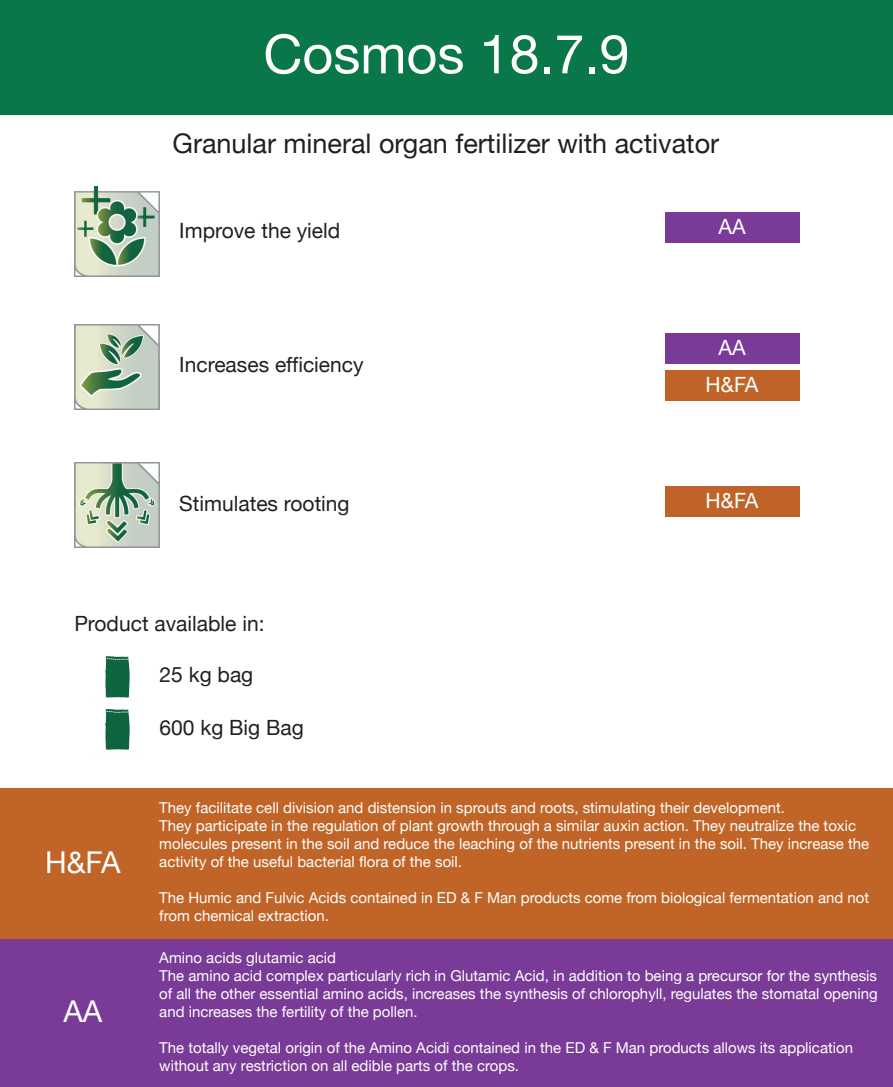
<style>
.page{position:relative;width:893px;height:1087px;background:#fff}
.page>*{position:absolute;margin:0;border:0;box-sizing:border-box;transform-origin:0 0}
.t1{font:54px "Helvetica Neue";color:#fff}
.t2{font:30px "Helvetica Neue";color:#fff}
.t3{font:27px "Helvetica Neue";color:#231f20}
.t4{font:21px "Helvetica Neue";color:#231f20}
.t5{font:21px "Helvetica Neue";letter-spacing:-.03em;color:#fff}
.t6{font:15px/18px "Helvetica Neue";color:#fff}
</style>
<div class="page">
<div style="left:0;top:0;width:893px;height:114px;background:#0a7749"></div>
<img style="left:74px;top:462px;width:86px;height:85px">
<img style="left:74px;top:186px;width:86px;height:90px">
<img style="left:105px;top:656px;width:25px;height:94px">
<div style="left:665px;top:212px;width:134px;height:31px;background:#793b97"></div>
<img style="left:74px;top:324px;width:86px;height:85px">
<div style="left:665px;top:486px;width:134px;height:30px;background:#c06328"></div>
<div style="left:665px;top:370px;width:134px;height:31px;background:#c06328"></div>
<div style="left:665px;top:333px;width:134px;height:30px;background:#793b97"></div>
<div style="left:0;top:936px;width:893px;height:150px;background:#793b97"></div>
<div style="left:0;top:788px;width:893px;height:150px;background:#c06428"></div>
<h1 class="t1" style="left:263px;top:15px;width:368px">Cosmos 18.7.9</h1>
<h3 class="t3" style="left:173px;top:124px;width:548px">Granular mineral organ fertilizer with activator</h3>
<h3 class="t4" style="left:179px;top:216px;width:163px">Improve the yield</h3>
<h3 class="t4" style="left:179px;top:349px;width:186px">Increases efficiency</h3>
<h3 class="t4" style="left:179px;top:488px;width:172px">Stimulates rooting</h3>
<h3 class="t4" style="left:74px;top:608px;width:192px">Product available in:</h3>
<h3 class="t4" style="left:160px;top:658px;width:95px">25 kg bag</h3>
<h3 class="t4" style="left:160px;top:711px;width:146px">600 kg Big Bag</h3>
<h3 class="t5" style="left:718px;top:211px;width:29px">AA</h3>
<h3 class="t5" style="left:718px;top:332px;width:29px">AA</h3>
<h3 class="t5" style="left:706px;top:369px;width:54px">H&amp;FA</h3>
<h3 class="t5" style="left:706px;top:485px;width:54px">H&amp;FA</h3>
<h2 class="t2" style="left:45px;top:840px;width:77px">H&amp;FA</h2>
<h2 class="t2" style="left:63px;top:989px;width:40px">AA</h2>
<p class="t6" style="left:159px;top:799px;width:711px">They facilitate cell division and distension in sprouts and roots, stimulating their development.<br>They participate in the regulation of plant growth through a similar auxin action. They neutralize the toxic molecules present in the soil and reduce the leaching of the nutrients present in the soil. They increase the activity of the useful bacterial flora of the soil.</p>
<p class="t6" style="left:159px;top:889px;width:711px">The Humic and Fulvic Acids contained in ED &amp; F Man products come from biological fermentation and not from chemical extraction.</p>
<p class="t6" style="left:159px;top:949px;width:720px">Amino acids glutamic acid<br>The amino acid complex particularly rich in Glutamic Acid, in addition to being a precursor for the synthesis of all the other essential amino acids, increases the synthesis of chlorophyll, regulates the stomatal opening and increases the fertility of the pollen.</p>
<p class="t6" style="left:159px;top:1039px;width:695px">The totally vegetal origin of the Amino Acidi contained in the ED &amp; F Man products allows its application without any restriction on all edible parts of the crops.</p>
</div>
